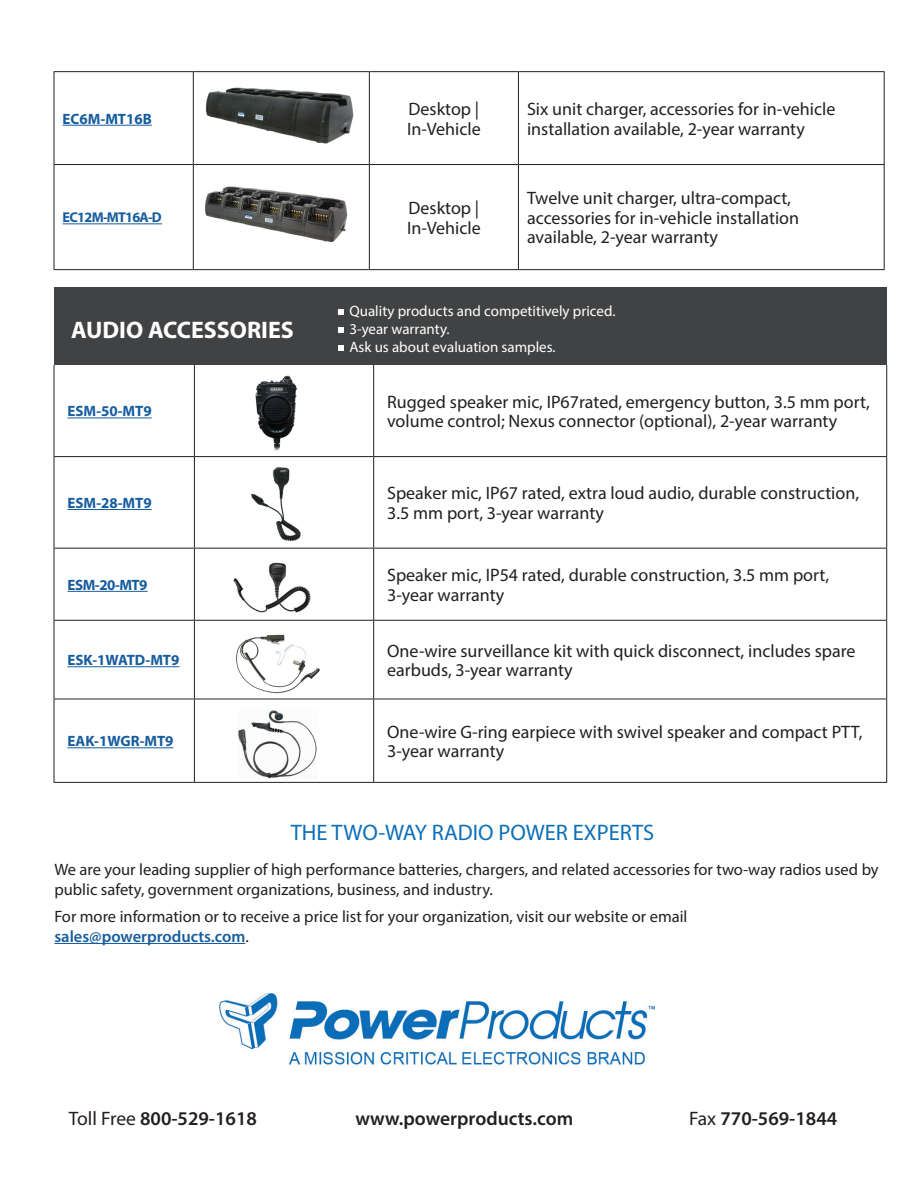
<style>
.page{position:relative;width:918px;height:1188px;background:#fff}
.page>*{position:absolute;margin:0;border:0;box-sizing:border-box;transform-origin:0 0}
.t1{font:700 24px "Myriad Pro";color:#fff}
.t2{font:22.5px "Myriad Pro";color:#0c6fb8}
.t3{font:600 19.5px "Myriad Pro";color:#231f20}
.t4{font:18px/19.5px "Myriad Pro";color:#231f20}
.t5{font:16.5px/19.8px "Myriad Pro";color:#231f20}
.t6{font:15px "Myriad Pro";color:#fff}
.t7{font:700 15px "Myriad Pro";color:#175d9e}
.t8{font:700 14.25px "Myriad Pro";letter-spacing:-.05em;color:#175d9e}
.s1{font-weight:600;color:#175d9e}
.s2{font-weight:400}
</style>
<div class="page">
<img style="left:254px;top:375px;width:46px;height:83px">
<hr style="left:54px;top:71px;width:139px;height:1px;background:#231f20">
<hr style="left:54px;top:72px;width:1px;height:92px;background:#231f20">
<hr style="left:193px;top:71px;width:176px;height:1px;background:#231f20">
<hr style="left:193px;top:72px;width:1px;height:92px;background:#231f20">
<hr style="left:369px;top:71px;width:149px;height:1px;background:#231f20">
<hr style="left:369px;top:72px;width:1px;height:92px;background:#231f20">
<hr style="left:518px;top:71px;width:367px;height:1px;background:#231f20">
<hr style="left:518px;top:72px;width:1px;height:92px;background:#231f20">
<hr style="left:884px;top:72px;width:1px;height:92px;background:#231f20">
<hr style="left:54px;top:164px;width:139px;height:1px;background:#231f20">
<hr style="left:54px;top:165px;width:1px;height:104px;background:#231f20">
<hr style="left:193px;top:164px;width:176px;height:1px;background:#231f20">
<hr style="left:193px;top:165px;width:1px;height:104px;background:#231f20">
<hr style="left:369px;top:164px;width:149px;height:1px;background:#231f20">
<hr style="left:369px;top:165px;width:1px;height:104px;background:#231f20">
<hr style="left:518px;top:164px;width:367px;height:1px;background:#231f20">
<hr style="left:518px;top:165px;width:1px;height:104px;background:#231f20">
<hr style="left:884px;top:165px;width:1px;height:104px;background:#231f20">
<hr style="left:54px;top:269px;width:139px;height:1px;background:#231f20">
<hr style="left:193px;top:269px;width:176px;height:1px;background:#231f20">
<hr style="left:369px;top:269px;width:149px;height:1px;background:#231f20">
<hr style="left:518px;top:269px;width:367px;height:1px;background:#231f20">
<hr style="left:63px;top:125px;width:89px;height:1px;background:#175d9e">
<hr style="left:63px;top:223px;width:99px;height:1px;background:#175d9e">
<div style="left:54px;top:287px;width:833px;height:78px;background:#414243"></div>
<hr style="left:54px;top:365px;width:1px;height:91px;background:#231f20">
<hr style="left:194px;top:365px;width:1px;height:91px;background:#231f20">
<hr style="left:373px;top:365px;width:1px;height:91px;background:#231f20">
<hr style="left:886px;top:365px;width:1px;height:91px;background:#231f20">
<hr style="left:54px;top:456px;width:140px;height:1px;background:#231f20">
<hr style="left:54px;top:457px;width:1px;height:91px;background:#231f20">
<hr style="left:194px;top:456px;width:180px;height:1px;background:#231f20">
<hr style="left:194px;top:457px;width:1px;height:91px;background:#231f20">
<hr style="left:374px;top:456px;width:513px;height:1px;background:#231f20">
<hr style="left:373px;top:457px;width:1px;height:91px;background:#231f20">
<hr style="left:886px;top:457px;width:1px;height:91px;background:#231f20">
<hr style="left:54px;top:548px;width:140px;height:1px;background:#231f20">
<hr style="left:54px;top:549px;width:1px;height:71px;background:#231f20">
<hr style="left:194px;top:548px;width:180px;height:1px;background:#231f20">
<hr style="left:194px;top:549px;width:1px;height:71px;background:#231f20">
<hr style="left:374px;top:548px;width:513px;height:1px;background:#231f20">
<hr style="left:373px;top:549px;width:1px;height:71px;background:#231f20">
<hr style="left:886px;top:549px;width:1px;height:71px;background:#231f20">
<hr style="left:54px;top:620px;width:140px;height:1px;background:#231f20">
<hr style="left:54px;top:621px;width:1px;height:78px;background:#231f20">
<hr style="left:194px;top:620px;width:180px;height:1px;background:#231f20">
<hr style="left:194px;top:621px;width:1px;height:78px;background:#231f20">
<hr style="left:374px;top:620px;width:513px;height:1px;background:#231f20">
<hr style="left:373px;top:621px;width:1px;height:78px;background:#231f20">
<hr style="left:886px;top:621px;width:1px;height:78px;background:#231f20">
<hr style="left:54px;top:699px;width:140px;height:1px;background:#231f20">
<hr style="left:54px;top:699px;width:1px;height:83px;background:#231f20">
<hr style="left:194px;top:699px;width:180px;height:1px;background:#231f20">
<hr style="left:194px;top:699px;width:1px;height:83px;background:#231f20">
<hr style="left:374px;top:699px;width:513px;height:1px;background:#231f20">
<hr style="left:373px;top:699px;width:1px;height:83px;background:#231f20">
<hr style="left:886px;top:699px;width:1px;height:83px;background:#231f20">
<hr style="left:54px;top:782px;width:140px;height:1px;background:#231f20">
<hr style="left:194px;top:782px;width:180px;height:1px;background:#231f20">
<hr style="left:374px;top:782px;width:513px;height:1px;background:#231f20">
<hr style="left:68px;top:418px;width:84px;height:1px;background:#175d9e">
<hr style="left:68px;top:509px;width:84px;height:1px;background:#175d9e">
<hr style="left:68px;top:591px;width:80px;height:1px;background:#175d9e">
<hr style="left:68px;top:666px;width:111px;height:1px;background:#175d9e">
<hr style="left:68px;top:747px;width:106px;height:1px;background:#175d9e">
<hr style="left:54px;top:943px;width:191px;height:1px;background:#175d9e">
<svg style="left:339px;top:309px;width:5px;height:6px"></svg>
<svg style="left:338px;top:327px;width:6px;height:5px"></svg>
<svg style="left:338px;top:345px;width:6px;height:5px"></svg>
<img style="left:251px;top:467px;width:50px;height:75px">
<img style="left:238px;top:710px;width:79px;height:68px">
<img style="left:236px;top:634px;width:84px;height:60px">
<img style="left:233px;top:562px;width:78px;height:51px">
<img style="left:205px;top:186px;width:143px;height:57px">
<img style="left:205px;top:88px;width:148px;height:55px">
<img style="left:219px;top:994px;width:436px;height:73px">
<p class="t7" style="left:63px;top:109px;width:91px">EC6M-MT16B</p>
<p class="t4" style="left:407px;top:99px;width:75px">Desktop |<br>In-Vehicle</p>
<p class="t4" style="left:527px;top:99px;width:310px">Six unit charger, accessories for in-vehicle installation available, 2-year warranty</p>
<p class="t8" style="left:63px;top:208px;width:101px">EC12M-MT16A-D</p>
<p class="t1" style="left:71px;top:315px;width:224px">AUDIO ACCESSORIES</p>
<p class="t4" style="left:407px;top:198px;width:75px">Desktop |<br>In-Vehicle</p>
<p class="t4" style="left:527px;top:188px;width:274px">Twelve unit charger, ultra-compact, accessories for in-vehicle installation available, 2-year warranty</p>
<p class="t6" style="left:349px;top:302px;width:268px">Quality products and competitively priced.</p>
<p class="t6" style="left:349px;top:320px;width:102px">3-year warranty.</p>
<p class="t6" style="left:349px;top:338px;width:208px">Ask us about evaluation samples.</p>
<p class="t7" style="left:68px;top:402px;width:86px">ESM-50-MT9</p>
<p class="t4" style="left:387px;top:392px;width:484px">Rugged speaker mic, IP67rated, emergency button, 3.5 mm port, volume control; Nexus connector (optional), 2-year warranty</p>
<p class="t7" style="left:68px;top:493px;width:86px">ESM-28-MT9</p>
<p class="t4" style="left:387px;top:483px;width:473px">Speaker mic, IP67 rated, extra loud audio, durable construction,<br>3.5 mm port, 3-year warranty</p>
<p class="t7" style="left:68px;top:575px;width:82px">ESM-20-MT9</p>
<p class="t4" style="left:387px;top:565px;width:443px">Speaker mic, IP54 rated, durable construction, 3.5 mm port,<br>3-year warranty</p>
<p class="t7" style="left:68px;top:650px;width:113px">ESK-1WATD-MT9</p>
<p class="t4" style="left:387px;top:641px;width:470px">One-wire surveillance kit with quick disconnect, includes spare earbuds, 3-year warranty</p>
<p class="t7" style="left:68px;top:731px;width:108px">EAK-1WGR-MT9</p>
<p class="t4" style="left:387px;top:722px;width:477px">One-wire G-ring earpiece with swivel speaker and compact PTT,<br>3-year warranty</p>
<p class="t2" style="left:291px;top:819px;width:365px">THE TWO-WAY RADIO POWER EXPERTS</p>
<p class="t5" style="left:54px;top:859px;width:826px">We are your leading supplier of high performance batteries, chargers, and related accessories for two-way radios used by public safety, government organizations, business, and industry.</p>
<p class="t5" style="left:54px;top:906px;width:635px">For more information or to receive a price list for your organization, visit our website or email <span class="s1">sales@powerproducts.com</span>.</p>
<p class="t3" style="left:69px;top:1106px;width:189px"><span class="s2">Toll Free</span> 800-529-1618</p>
<p class="t3" style="left:355px;top:1106px;width:219px">www.powerproducts.com</p>
<p class="t3" style="left:689px;top:1106px;width:149px"><span class="s2">Fax</span> 770-569-1844</p>
</div>
